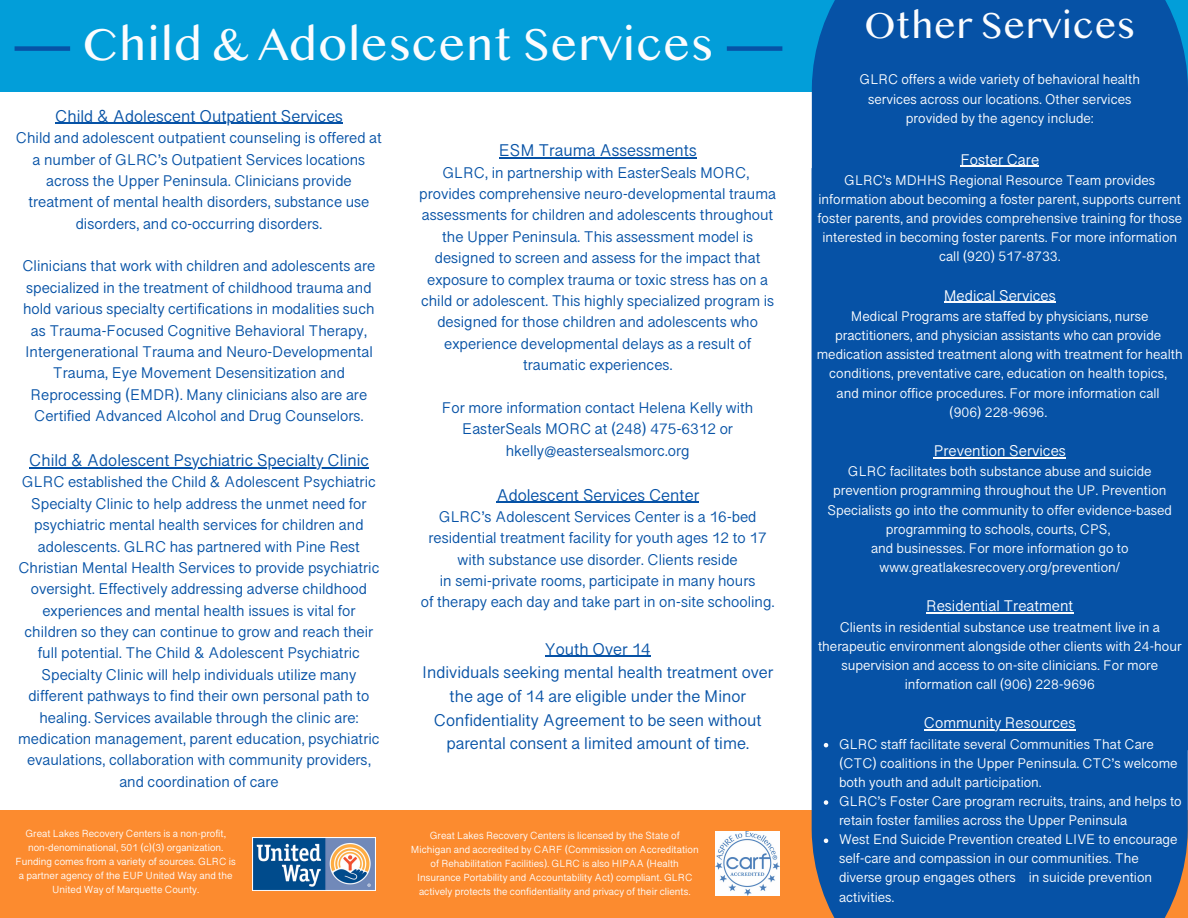
<style>
.page{position:relative;width:1188px;height:918px;background:#fff}
.page>*{position:absolute;margin:0;border:0;box-sizing:border-box;transform-origin:0 0}
.t1{font:47.25px "Myanmar MN";color:#fbfcfe}
.t2{font:38.25px "Myanmar MN";color:#fbfcfe}
.t3{font:17.25px/23.7px "Myanmar Sangam MN";color:#0652a6;text-align:center}
.t4{font:15.75px/21.3px "Myanmar Sangam MN";color:#0652a6;text-align:center}
.t5{font:15.75px "Myanmar Sangam MN";color:#fbfcfe}
.t6{font:14.25px/19.2px "Myanmar Sangam MN";color:#fbfcfe;text-align:center}
.t7{font:10.5px/14px "Myanmar Sangam MN";color:#feffff;text-align:center}
</style>
<div class="page">
<div style="left:0;top:810px;width:1188px;height:108px;background:#fc8b2f"></div>
<div style="left:0;top:0;width:1188px;height:92px;background:#029ed9"></div>
<div style="left:812px;top:0;width:376px;height:168px;background:#0652a6"></div>
<img style="left:253px;top:838px;width:122px;height:53px">
<img style="left:716px;top:832px;width:64px;height:64px">
<div style="left:812px;top:168px;width:376px;height:750px;background:#0652a6"></div>
<div style="left:15px;top:46px;width:55px;height:5px;background:#0652a6"></div>
<div style="left:727px;top:46px;width:55px;height:5px;background:#0652a6"></div>
<hr style="left:960px;top:166px;width:79px;height:1px;background:#fbfcfe">
<hr style="left:944px;top:302px;width:52px;height:1px;background:#fbfcfe">
<hr style="left:996px;top:302px;width:60px;height:1px;background:#fbfcfe">
<hr style="left:934px;top:457px;width:132px;height:1px;background:#fbfcfe">
<hr style="left:926px;top:612px;width:148px;height:2px;background:#fbfcfe">
<hr style="left:924px;top:729px;width:152px;height:2px;background:#fbfcfe">
<svg style="left:824px;top:743px;width:4px;height:4px"></svg>
<svg style="left:824px;top:800px;width:4px;height:5px"></svg>
<svg style="left:824px;top:839px;width:4px;height:4px"></svg>
<hr style="left:499px;top:157px;width:198px;height:2px;background:#0652a6">
<hr style="left:496px;top:502px;width:203px;height:1px;background:#0652a6">
<hr style="left:545px;top:656px;width:106px;height:1px;background:#0652a6">
<hr style="left:55px;top:123px;width:288px;height:1px;background:#0652a6">
<hr style="left:29px;top:467px;width:340px;height:1px;background:#0652a6">
<h4 class="t1" style="left:82px;top:14px;width:633px">Child &amp; Adolescent Services</h4>
<p class="t3" style="left:55px;top:104px;width:289px">Child &amp; Adolescent Outpatient Services</p>
<p class="t4" style="left:16px;top:127px;width:367px">Child and adolescent outpatient counseling is offered at a number of GLRC’s Outpatient Services locations across the Upper Peninsula. Clinicians provide treatment of mental health disorders, substance use disorders, and co-occurring disorders.</p>
<p class="t4" style="left:22px;top:255px;width:355px">Clinicians that work with children and adolescents are specialized in the treatment of childhood trauma and hold various specialty certifications in modalities such as Trauma-Focused Cognitive Behavioral Therapy, Intergenerational Trauma and Neuro-Developmental Trauma, Eye Movement Desensitization and Reprocessing (EMDR). Many clinicians also are are Certified Advanced Alcohol and Drug Counselors.</p>
<p class="t3" style="left:29px;top:448px;width:341px">Child &amp; Adolescent Psychiatric Specialty Clinic</p>
<p class="t4" style="left:18px;top:471px;width:363px">GLRC established the Child &amp; Adolescent Psychiatric Specialty Clinic to help address the unmet need for psychiatric mental health services for children and adolescents. GLRC has partnered with Pine Rest Christian Mental Health Services to provide psychiatric oversight. Effectively addressing adverse childhood experiences and mental health issues is vital for children so they can continue to grow and reach their full potential. The Child &amp; Adolescent Psychiatric Specialty Clinic will help individuals utilize many different pathways to find their own personal path to healing. Services available through the clinic are: medication management, parent education, psychiatric evaulations, collaboration with community providers, and coordination of care</p>
<h3 class="t3" style="left:499px;top:138px;width:199px">ESM Trauma Assessments</h3>
<h3 class="t4" style="left:419px;top:162px;width:358px">GLRC, in partnership with EasterSeals MORC, provides comprehensive neuro-developmental trauma assessments for children and adolescents throughout the Upper Peninsula. This assessment model is designed to screen and assess for the impact that exposure to complex trauma or toxic stress has on a child or adolescent. This highly specialized program is designed for those children and adolescents who experience developmental delays as a result of traumatic experiences.</h3>
<p class="t4" style="left:442px;top:397px;width:313px">For more information contact Helena Kelly with<br>EasterSeals MORC at (248) 475-6312 or hkelly@eastersealsmorc.org</p>
<p class="t3" style="left:496px;top:483px;width:204px">Adolescent Services Center</p>
<p class="t4" style="left:421px;top:506px;width:355px">GLRC’s Adolescent Services Center is a 16-bed residential treatment facility for youth ages 12 to 17 with substance use disorder. Clients reside<br>in semi-private rooms, participate in many hours<br>of therapy each day and take part in on-site schooling.</p>
<p class="t3" style="left:422px;top:637px;width:353px">Youth Over 14<br>Individuals seeking mental health treatment over the age of 14 are eligible under the Minor Confidentiality Agreement to be seen without parental consent a limited amount of time.</p>
<h4 class="t7" style="left:15px;top:826px;width:222px">Great Lakes Recovery Centers is a non-profit, non-denominational, 501 (c)(3) organization.<br>Funding comes from a variety of sources. GLRC is a partner agency of the EUP United Way and the United Way of Marquette County.</h4>
<h3 class="t7" style="left:411px;top:828px;width:289px">Great Lakes Recovery Centers is licensed by the State of Michigan and accredited by CARF (Commission on Accreditation of Rehabilitation Facilities). GLRC is also HIPAA (Health Insurance Portability and Accountability Act) compliant. GLRC actively protects the confidentiality and privacy of their clients.</h3>
<h3 class="t2" style="left:864px;top:0;width:273px">Other Services</h3>
<p class="t6" style="left:860px;top:70px;width:282px">GLRC offers a wide variety of behavioral health services across our locations. Other services provided by the agency include:</p>
<h3 class="t5" style="left:960px;top:150px;width:80px">Foster Care</h3>
<h3 class="t6" style="left:818px;top:170px;width:366px">GLRC’s MDHHS Regional Resource Team provides information about becoming a foster parent, supports current foster parents, and provides comprehensive training for those interested in becoming foster parents. For more information call (920) 517-8733.</h3>
<h3 class="t5" style="left:944px;top:286px;width:114px">Medical Services</h3>
<h3 class="t6" style="left:817px;top:307px;width:368px">Medical Programs are staffed by physicians, nurse practitioners, and physician assistants who can provide medication assisted treatment along with treatment for health conditions, preventative care, education on health topics,<br>and minor office procedures. For more information call<br>(906) 228-9696.</h3>
<h3 class="t5" style="left:934px;top:441px;width:134px">Prevention Services</h3>
<h3 class="t6" style="left:827px;top:462px;width:346px">GLRC facilitates both substance abuse and suicide prevention programming throughout the UP. Prevention Specialists go into the community to offer evidence-based programming to schools, courts, CPS,<br>and businesses. For more information go to www.greatlakesrecovery.org/prevention/</h3>
<h3 class="t5" style="left:926px;top:597px;width:149px">Residential Treatment</h3>
<h3 class="t6" style="left:840px;top:617px;width:322px">Clients in residential substance use treatment live in a</h3>
<h3 class="t6" style="left:818px;top:636px;width:365px">therapeutic environment alongside other clients with 24-hour supervision and access to on-site clinicians. For more information call (906) 228-9696</h3>
<h3 class="t5" style="left:924px;top:714px;width:153px">Community Resources</h3>
<h4 class="t6" style="left:839px;top:734px;width:340px;text-align:left">GLRC staff facilitate several Communities That Care (CTC) coalitions in the Upper Peninsula. CTC’s welcome both youth and adult participation.</h4>
<h4 class="t6" style="left:839px;top:791px;width:344px;text-align:left">GLRC’s Foster Care program recruits, trains, and helps to retain foster families across the Upper Peninsula</h4>
<h4 class="t6" style="left:839px;top:830px;width:340px;text-align:left">West End Suicide Prevention created LIVE to encourage self-care and compassion in our communities. The diverse group engages others in suicide prevention activities.</h4>
</div>
